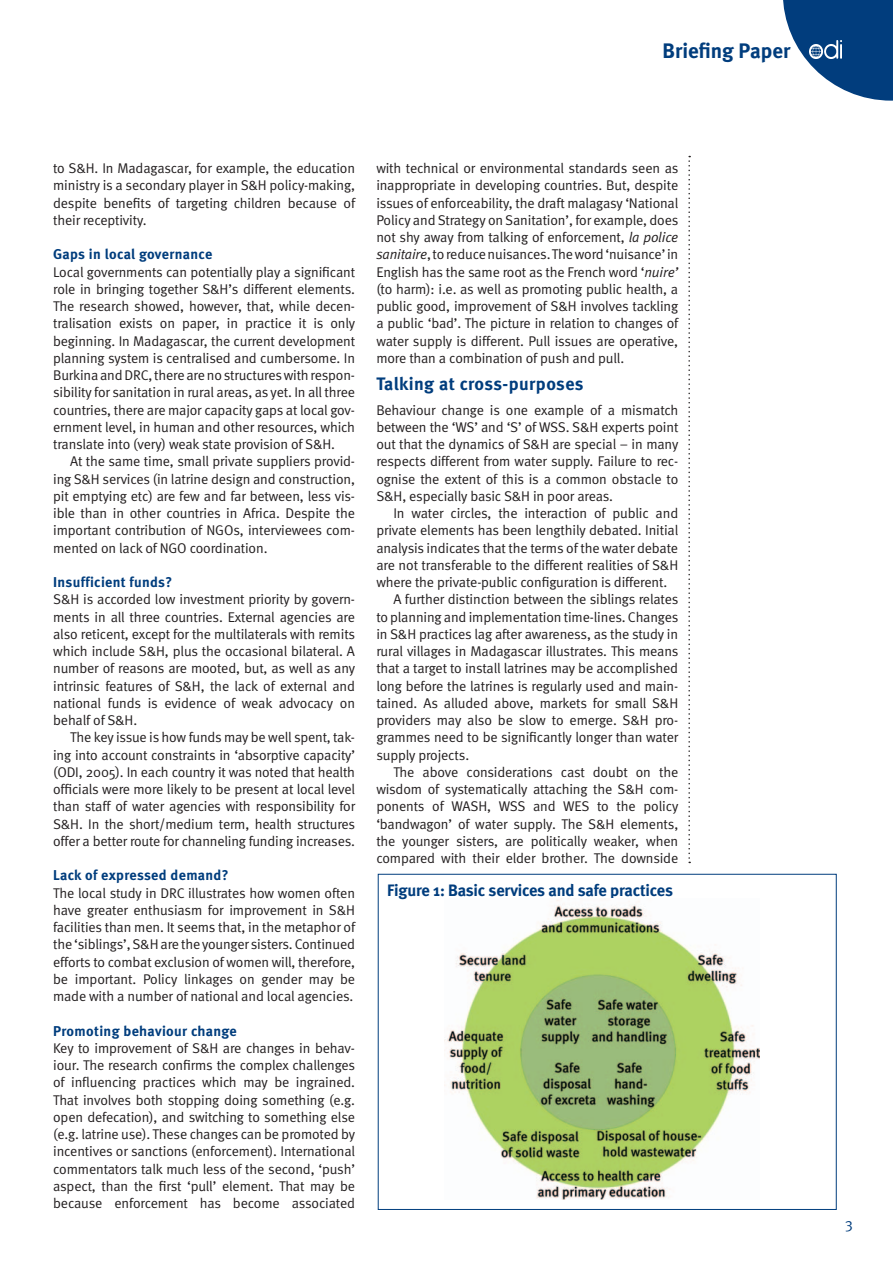
<style>
.page{position:relative;width:893px;height:1263px;background:#fff}
.page>*{position:absolute;margin:0;border:0;box-sizing:border-box;transform-origin:0 0}
.t1{font:700 21px "Meta";color:#013d7d}
.t2{font:700 18px "Meta";letter-spacing:.02em;color:#013d7d}
.t3{font:700 16.5px "Meta";letter-spacing:-.01em;color:#013d7d}
.t4{font:15px "Meta Normal Expert";color:#013d7d}
.t5{font:700 14.25px "Meta";letter-spacing:.025em;color:#013d7d}
.t6{font:14.1px/17.2px "Meta Normal";letter-spacing:-.01em;color:#231f20;text-align:justify}
.s1{font-style:italic}
</style>
<div class="page">
<svg style="left:783px;top:0;width:110px;height:101px"></svg>
<svg style="left:809px;top:40px;width:33px;height:1px"></svg>
<img style="left:809px;top:41px;width:33px;height:18px">
<svg style="left:688px;top:156px;width:2px;height:707px"></svg>
<div style="left:378px;top:874px;width:459px;height:336px;border:1px solid #013d7d"></div>
<img style="left:444px;top:898px;width:316px;height:301px">
<h1 class="t1" style="left:662px;top:38px;width:129px">Briefing Paper</h1>
<p class="t6" style="left:53px;top:159px;width:304px">to S&amp;H. In Madagascar, for example, the education ministry is a secondary player in S&amp;H policy-making, despite benefits of targeting children because of their receptivity.</p>
<p class="t5" style="left:53px;top:245px;width:161px">Gaps in local governance</p>
<p class="t6" style="left:53px;top:263px;width:304px">Local governments can potentially play a significant role in bringing together S&amp;H’s different elements.<br>The research showed, however, that, while decen&shy;tralisation exists on paper, in practice it is only beginning. In Madagascar, the current development planning system is centralised and cumbersome. In Burkina and DRC, there are no structures with respon&shy;sibility for sanitation in rural areas, as yet. In all three countries, there are major capacity gaps at local gov&shy;ernment level, in human and other resources, which translate into (very) weak state provision of S&amp;H.</p>
<p class="t6" style="left:53px;top:453px;width:303px;text-indent:17px">At the same time, small private suppliers provid&shy;ing S&amp;H services (in latrine design and construction, pit emptying etc) are few and far between, less vis&shy;ible than in other countries in Africa. Despite the important contribution of NGOs, interviewees com&shy;mented on lack of NGO coordination.</p>
<p class="t5" style="left:53px;top:573px;width:121px">Insufficient funds?</p>
<p class="t6" style="left:53px;top:591px;width:304px">S&amp;H is accorded low investment priority by govern&shy;ments in all three countries. External agencies are also reticent, except for the multilaterals with remits which include S&amp;H, plus the occasional bilateral. A number of reasons are mooted, but, as well as any intrinsic features of S&amp;H, the lack of external and national funds is evidence of weak advocacy on behalf of S&amp;H.</p>
<p class="t6" style="left:53px;top:729px;width:304px;text-indent:17px">The key issue is how funds may be well spent, tak&shy;ing into account constraints in ‘absorptive capacity’ (ODI, 2005). In each country it was noted that health officials were more likely to be present at local level than staff of water agencies with responsibility for S&amp;H. In the short/medium term, health structures offer a better route for channeling funding increases.</p>
<p class="t5" style="left:53px;top:866px;width:177px">Lack of expressed demand?</p>
<p class="t6" style="left:53px;top:884px;width:304px">The local study in DRC illustrates how women often have greater enthusiasm for improvement in S&amp;H facilities than men. It seems that, in the metaphor of the ‘siblings’, S&amp;H are the younger sisters. Continued efforts to combat exclusion of women will, therefore, be important. Policy linkages on gender may be made with a number of national and local agencies.</p>
<p class="t5" style="left:53px;top:1022px;width:185px">Promoting behaviour change</p>
<p class="t6" style="left:53px;top:1039px;width:304px">Key to improvement of S&amp;H are changes in behav&shy;iour. The research confirms the complex challenges of influencing practices which may be ingrained.<br>That involves both stopping doing something (e.g. open defecation), and switching to something else (e.g. latrine use). These changes can be promoted by incentives or sanctions (enforcement). International commentators talk much less of the second, ‘push’ aspect, than the first ‘pull’ element. That may be because enforcement has become associated</p>
<p class="t6" style="left:376px;top:159px;width:304px">with technical or environmental standards seen as inappropriate in developing countries. But, despite issues of enforceability, the draft malagasy ‘National Policy and Strategy on Sanitation’, for example, does not shy away from talking of enforcement, <span class="s1">la police sanitaire</span>, to reduce nuisances. The word ‘nuisance’ in English has the same root as the French word ‘<span class="s1">nuire’ </span>(to harm): i.e. as well as promoting public health, a public good, improvement of S&amp;H involves tackling a public ‘bad’. The picture in relation to changes of water supply is different. Pull issues are operative, more than a combination of push and pull.</p>
<p class="t2" style="left:376px;top:373px;width:209px">Talking at cross-purposes</p>
<p class="t6" style="left:376px;top:401px;width:304px">Behaviour change is one example of a mismatch between the ‘WS’ and ‘S’ of WSS. S&amp;H experts point out that the dynamics of S&amp;H are special – in many respects different from water supply. Failure to rec&shy;ognise the extent of this is a common obstacle to S&amp;H, especially basic S&amp;H in poor areas.</p>
<p class="t6" style="left:393px;top:504px;width:286px">In water circles, the interaction of public and</p>
<p class="t6" style="left:376px;top:522px;width:304px">private elements has been lengthily debated. Initial</p>
<p class="t6" style="left:376px;top:539px;width:303px">analysis indicates that the terms of the water debate</p>
<p class="t6" style="left:376px;top:556px;width:303px">are not transferable to the different realities of S&amp;H</p>
<p class="t6" style="left:376px;top:573px;width:292px">where the private-public configuration is different.</p>
<p class="t6" style="left:393px;top:591px;width:287px">A further distinction between the siblings relates</p>
<p class="t6" style="left:376px;top:608px;width:304px">to planning and implementation time-lines. Changes</p>
<p class="t6" style="left:376px;top:625px;width:303px">in S&amp;H practices lag after awareness, as the study in</p>
<p class="t6" style="left:376px;top:642px;width:304px">rural villages in Madagascar illustrates. This means</p>
<p class="t6" style="left:376px;top:660px;width:303px">that a target to install latrines may be accomplished</p>
<p class="t6" style="left:376px;top:677px;width:303px">long before the latrines is regularly used and main-</p>
<p class="t6" style="left:376px;top:694px;width:303px">tained. As alluded above, markets for small S&amp;H</p>
<p class="t6" style="left:376px;top:711px;width:303px">providers may also be slow to emerge. S&amp;H pro-</p>
<p class="t6" style="left:376px;top:729px;width:303px">grammes need to be significantly longer than water</p>
<p class="t6" style="left:376px;top:746px;width:94px">supply projects.</p>
<p class="t6" style="left:393px;top:763px;width:286px">The above considerations cast doubt on the</p>
<p class="t6" style="left:376px;top:780px;width:303px">wisdom of systematically attaching the S&amp;H com-</p>
<p class="t6" style="left:376px;top:798px;width:304px">ponents of WASH, WSS and WES to the policy</p>
<p class="t6" style="left:376px;top:815px;width:303px">‘bandwagon’ of water supply. The S&amp;H elements,</p>
<p class="t6" style="left:376px;top:832px;width:303px">the younger sisters, are politically weaker, when</p>
<p class="t6" style="left:376px;top:849px;width:303px">compared with their elder brother. The downside</p>
<p class="t3" style="left:387px;top:880px;width:287px">Figure 1: Basic services and safe practices</p>
<p class="t4" style="left:845px;top:1218px;width:9px">3</p>
</div>
